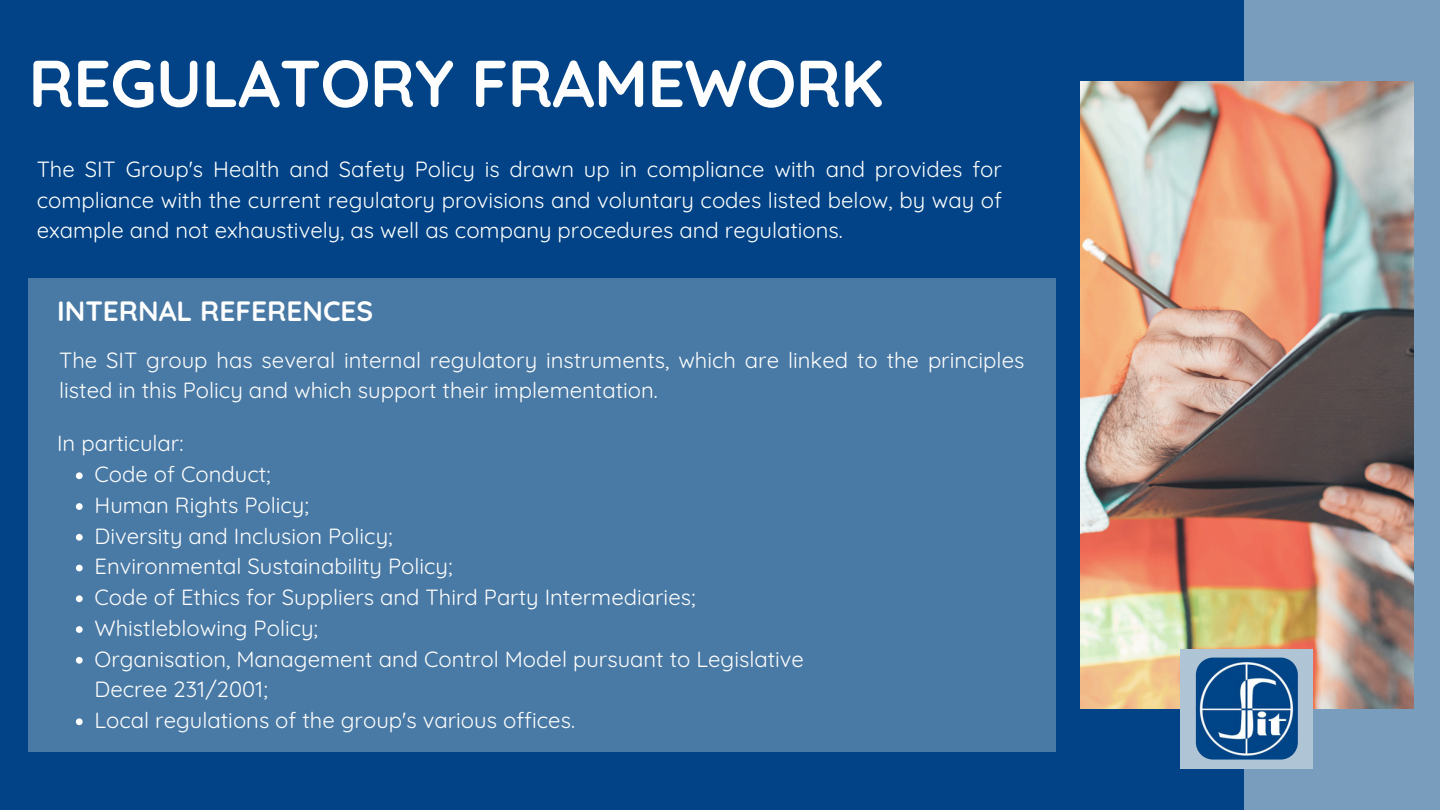
<style>
.page{position:relative;width:1440px;height:810px;background:#014386}
.page>*{position:absolute;margin:0;border:0;box-sizing:border-box;transform-origin:0 0}
.t1{font:700 66.2px "Quicksand";letter-spacing:-.01em;color:#fdfefd}
.t2{font:700 28px "Quicksand";color:#fdfefd}
.t3{font:22px/30.8px "Quicksand";color:#fdfefd}
</style>
<div class="page">
<div style="left:1244px;top:0;width:196px;height:810px;background:#799dbc"></div>
<img style="left:1080px;top:81px;width:334px;height:628px">
<div style="left:1180px;top:649px;width:133px;height:120px;background:#afc4d5"></div>
<img style="left:1196px;top:658px;width:102px;height:102px">
<div style="left:28px;top:278px;width:1027px;height:474px;background:#4979a5"></div>
<svg style="left:76px;top:472px;width:7px;height:7px"></svg>
<svg style="left:76px;top:503px;width:7px;height:7px"></svg>
<svg style="left:76px;top:534px;width:7px;height:7px"></svg>
<svg style="left:76px;top:565px;width:7px;height:6px"></svg>
<svg style="left:76px;top:595px;width:7px;height:7px"></svg>
<svg style="left:76px;top:626px;width:7px;height:7px"></svg>
<svg style="left:76px;top:657px;width:7px;height:7px"></svg>
<svg style="left:76px;top:718px;width:7px;height:7px"></svg>
<p class="t1" style="left:28px;top:41px;width:857px">REGULATORY FRAMEWORK</p>
<p class="t3" style="left:37px;top:153px;width:967px;text-align:justify">The SIT Group's Health and Safety Policy is drawn up in compliance with and provides for compliance with the current regulatory provisions and voluntary codes listed below, by way of example and not exhaustively, as well as company procedures and regulations.</p>
<p class="t2" style="left:57px;top:293px;width:318px">INTERNAL REFERENCES</p>
<p class="t3" style="left:59px;top:344px;width:967px">The SIT group has several internal regulatory instruments, which are linked to the principles listed in this Policy and which support their implementation.</p>
<p class="t3" style="left:57px;top:428px;width:128px">In particular:</p>
<p class="t3" style="left:95px;top:459px;width:178px">Code of Conduct;</p>
<p class="t3" style="left:95px;top:489px;width:216px">Human Rights Policy;</p>
<p class="t3" style="left:95px;top:520px;width:300px">Diversity and Inclusion Policy;</p>
<p class="t3" style="left:95px;top:551px;width:359px">Environmental Sustainability Policy;</p>
<p class="t3" style="left:95px;top:582px;width:602px">Code of Ethics for Suppliers and Third Party Intermediaries;</p>
<p class="t3" style="left:95px;top:612px;width:225px">Whistleblowing Policy;</p>
<p class="t3" style="left:95px;top:643px;width:711px">Organisation, Management and Control Model pursuant to Legislative<br>Decree 231/2001;</p>
<p class="t3" style="left:95px;top:705px;width:482px">Local regulations of the group's various offices.</p>
</div>
